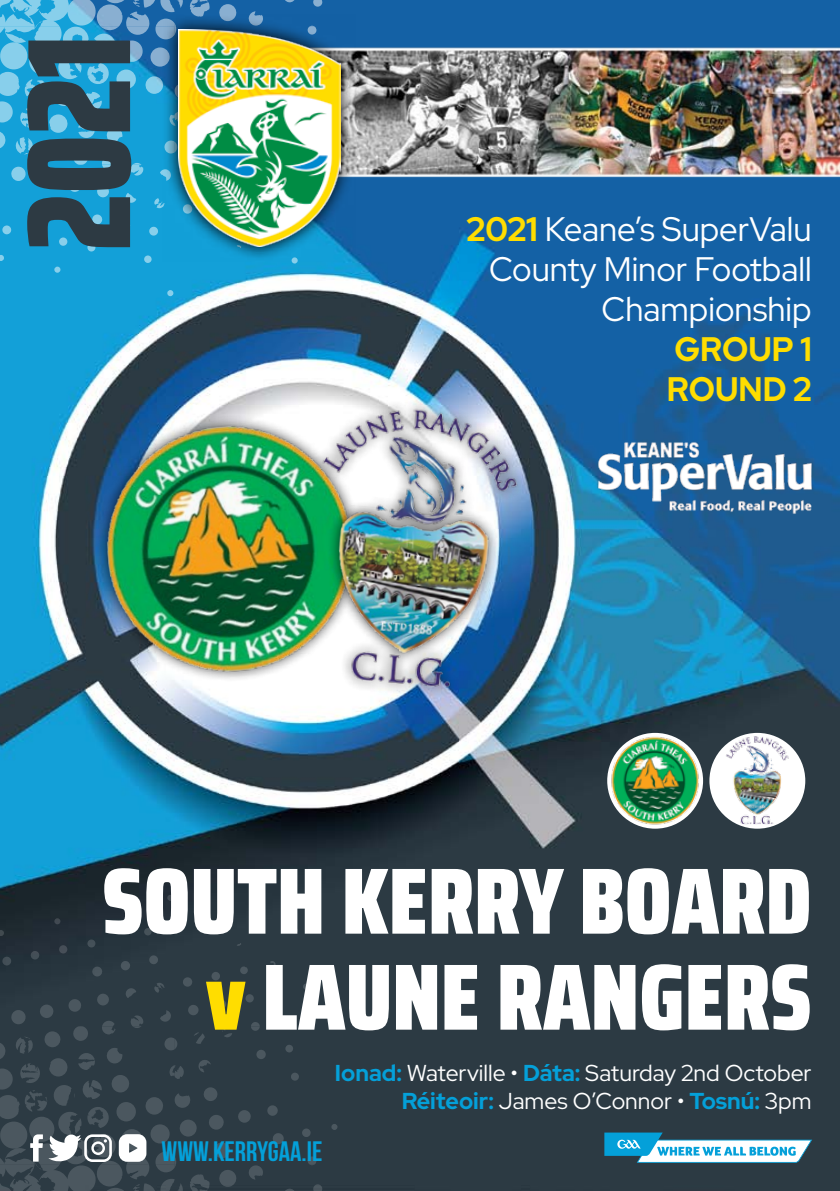
<style>
.page{position:relative;width:840px;height:1191px;background:#fff}
.page>*{position:absolute;margin:0;border:0;box-sizing:border-box;transform-origin:0 0}
.t1{font:900 extra-condensed 147.6px "Saira";color:#2d3a43}
.t2{font:900 94px/96px "Saira Condensed";color:#fff;text-align:right}
.t3{font:34px/40px "Red Hat Display";color:#fff;text-align:right}
.t4{font:700 34px/40px "Red Hat Display";color:#fd0;scale:.95 1}
.t5{font:700 28px "Bebas Neue";color:#04a0d9}
.t6{font:23px/27.6px "Red Hat Display";color:#fff;text-align:right}
.s1{font-weight:700;color:#fd0}
.s2{color:#fd0}
.s3{font-weight:700;color:#04a0d9}
</style>
<div class="page">
<img style="left:0;top:0;width:839px;height:1191px">
<svg style="left:0;top:889px;width:360px;height:302px;background:#293740"></svg>
<svg style="left:0;top:894px;width:337px;height:297px;background:#2e3c45"></svg>
<svg style="left:0;top:0;width:360px;height:302px"></svg>
<svg style="left:0;top:0;width:337px;height:296px;background:#33a6d7"></svg>
<img style="left:355px;top:26px;width:484px;height:171px">
<svg style="left:604px;top:1132px;width:207px;height:30px"></svg>
<img style="left:591px;top:436px;width:227px;height:80px">
<svg style="left:162px;top:14px;width:193px;height:247px;background:#2f81ae"></svg>
<img style="left:178px;top:29px;width:162px;height:218px">
<svg style="left:30px;top:1134px;width:82px;height:28px"></svg>
<svg style="left:119px;top:1134px;width:27px;height:27px"></svg>
<div style="left:709px;top:733px;width:95px;height:95px;background:#fff;border-radius:50%"></div>
<img style="left:723px;top:735px;width:68px;height:89px">
<img style="left:87px;top:407px;width:205px;height:287px">
<img style="left:292px;top:388px;width:243px;height:318px">
<img style="left:295px;top:398px;width:238px;height:297px">
<img style="left:608px;top:734px;width:93px;height:93px">
<h1 class="t1" style="left:-40px;top:251px;width:217px;rotate:-90deg">2021</h1>
<h3 class="t3" style="left:466px;top:209px;width:346px"><span class="s1">2021</span> Keane’s SuperValu<br>County Minor Football<br>Championship</h3>
<h3 class="t4" style="left:666px;top:329px;width:154px">GROUP 1<br>ROUND 2</h3>
<h2 class="t2" style="left:102px;top:850px;width:710px">SOUTH KERRY BOARD <span class="s2">v</span> LAUNE RANGERS</h2>
<p class="t6" style="left:335px;top:1059px;width:478px"><span class="s3">Ionad:</span> Waterville • <span class="s3">Dáta:</span> Saturday 2nd October<br><span class="s3">Réiteoir:</span> James O’Connor • <span class="s3">Tosnú:</span> 3pm</p>
<p class="t5" style="left:161px;top:1135px;width:162px">WWW.KERRYGAA.IE</p>
</div>
